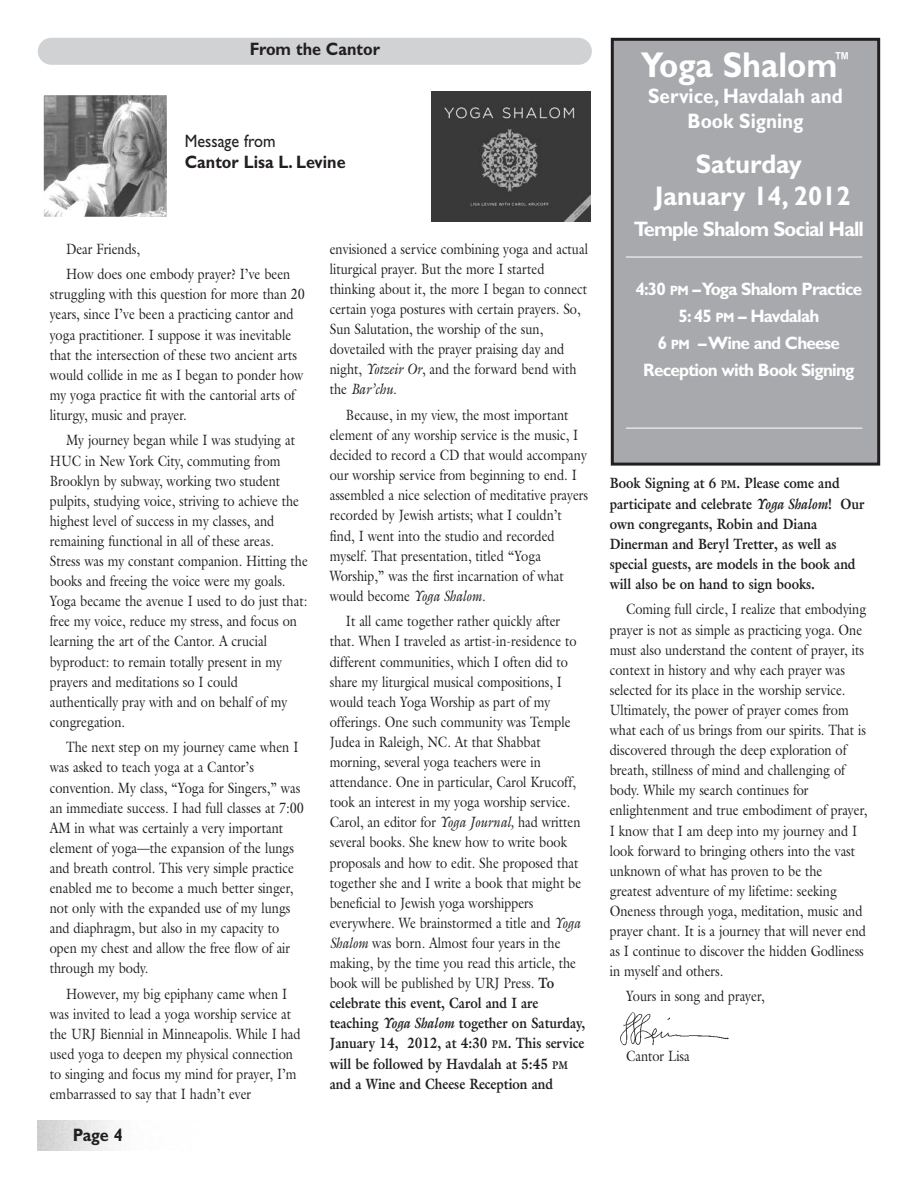
<style>
.page{position:relative;width:918px;height:1188px;background:#fff}
.page>*{position:absolute;margin:0;border:0;box-sizing:border-box;transform-origin:0 0}
.t1{font:700 36px "Gill Sans";color:#fff;scale:.9 1}
.t2{font:700 27px/31.5px "Gill Sans";color:#fff;text-align:center;scale:.95 1}
.t3{font:700 21px/25.5px "Gill Sans";color:#fff;text-align:center;scale:.9 1}
.t4{font:700 21px "Gill Sans";letter-spacing:-.045em;color:#fff;scale:.95 1}
.t5{font:700 18px/27px "Gill Sans";letter-spacing:-.045em;color:#fff;text-align:center;scale:.95 1}
.t6{font:700 18px "Gill Sans";color:#231f20;scale:.9 1}
.t7{font:18px "Gill Sans";color:#231f20;scale:.9 1}
.t8{font:15px/20.1px "Galliard";color:#231f20;scale:.85 1}
.t9{font:700 15px/20.1px "Galliard";color:#231f20;scale:.85 1}
.s1{font-style:italic}
.s2{font-weight:700}
.s3{font-weight:700;font-style:italic}
.s4{font-weight:700;font-size:11.25px}
.s5{font-size:13.5px}
.s6{font-size:11.25px}
</style>
<div class="page">
<img style="left:45px;top:96px;width:121px;height:120px">
<div style="left:38px;top:89px;width:135px;height:134px;border:6px solid #fff"></div>
<div style="left:38px;top:38px;width:554px;height:27px;background:#d1d2d4;border-radius:14px"></div>
<div style="left:612px;top:39px;width:267px;height:425px;background:#a8a9ad"></div>
<div style="left:611px;top:38px;width:269px;height:428px;border:3px solid #231f20"></div>
<img style="left:620px;top:1012px;width:109px;height:33px">
<hr style="left:626px;top:257px;width:236px;height:1px;background:#fff">
<hr style="left:626px;top:428px;width:236px;height:1px;background:#fff">
<img style="left:432px;top:92px;width:159px;height:129px">
<p class="t6" style="left:250px;top:42px;width:146px">From the Cantor</p>
<p class="t7" style="left:185px;top:134px;width:102px">Message from</p>
<p class="t6" style="left:185px;top:156px;width:180px">Cantor Lisa L. Levine</p>
<p class="t8" style="left:66px;top:236px;width:266px;line-height:25.5px">Dear Friends,<br>How does one embody prayer? I’ve been</p>
<p class="t8" style="left:50px;top:284px;width:302px">struggling with this question for more than 20 years, since I’ve been a practicing cantor and yoga practitioner. I suppose it was inevitable that the intersection of these two ancient arts would collide in me as I began to ponder how my yoga practice fit with the cantorial arts of liturgy, music and prayer.</p>
<p class="t8" style="left:50px;top:430px;width:305px;text-indent:16px">My journey began while I was studying at HUC in New York City, commuting from Brooklyn by subway, working two student pulpits, studying voice, striving to achieve the highest level of success in my classes, and remaining functional in all of these areas.<br>Stress was my constant companion. Hitting the books and freeing the voice were my goals.<br>Yoga became the avenue I used to do just that: free my voice, reduce my stress, and focus on learning the art of the Cantor. A crucial byproduct: to remain totally present in my prayers and meditations so I could authentically pray with and on behalf of my congregation.</p>
<p class="t8" style="left:50px;top:737px;width:301px;text-indent:16px">The next step on my journey came when I was asked to teach yoga at a Cantor’s convention. My class, “Yoga for Singers,” was an immediate success. I had full classes at 7:00<br>AM in what was certainly a very important element of yoga—the expansion of the lungs and breath control. This very simple practice enabled me to become a much better singer, not only with the expanded use of my lungs and diaphragm, but also in my capacity to open my chest and allow the free flow of air through my body.</p>
<p class="t8" style="left:50px;top:984px;width:297px;text-indent:16px">However, my big epiphany came when I was invited to lead a yoga worship service at the URJ Biennial in Minneapolis. While I had used yoga to deepen my physical connection to singing and focus my mind for prayer, I’m embarrassed to say that I hadn’t ever</p>
<p class="t6" style="left:73px;top:1128px;width:57px">Page 4</p>
<p class="t8" style="left:330px;top:239px;width:305px">envisioned a service combining yoga and actual liturgical prayer. But the more I started thinking about it, the more I began to connect certain yoga postures with certain prayers. So, Sun Salutation, the worship of the sun, dovetailed with the prayer praising day and night, <span class="s1">Yotzeir Or</span>, and the forward bend with the <span class="s1">Bar’chu</span>.</p>
<p class="t8" style="left:330px;top:405px;width:305px;text-indent:16px">Because, in my view, the most important element of any worship service is the music, I decided to record a CD that would accompany our worship service from beginning to end. I assembled a nice selection of meditative prayers recorded by Jewish artists; what I couldn’t find, I went into the studio and recorded myself. That presentation, titled “Yoga Worship,” was the first incarnation of what would become <span class="s1">Yoga Shalom</span>.</p>
<p class="t8" style="left:330px;top:611px;width:302px;text-indent:16px">It all came together rather quickly after that. When I traveled as artist-in-residence to different communities, which I often did to share my liturgical musical compositions, I would teach Yoga Worship as part of my offerings. One such community was Temple Judea in Raleigh, NC. At that Shabbat morning, several yoga teachers were in attendance. One in particular, Carol Krucoff, took an interest in my yoga worship service.<br>Carol, an editor for <span class="s1">Yoga Journal,</span> had written several books. She knew how to write book proposals and how to edit. She proposed that together she and I write a book that might be beneficial to Jewish yoga worshippers everywhere. We brainstormed a title and <span class="s1">Yoga Shalom</span> was born. Almost four years in the making, by the time you read this article, the book will be published by URJ Press. <span class="s2">To celebrate this event, Carol and I are teaching</span> <span class="s3">Yoga Shalom</span> <span class="s2">together on Saturday, January 14, 2012, at 4:30</span> <span class="s4">PM</span><span class="s2">. This service will be followed by Havdalah at 5:45</span> <span class="s4">PM </span><span class="s2">and a Wine and Cheese Reception and</span></p>
<h1 class="t1" style="left:641px;top:52px;width:234px">Yoga Shalom<sup>™</sup></h1>
<h3 class="t3" style="left:648px;top:85px;width:218px">Service, Havdalah and<br>Book Signing</h3>
<h2 class="t2" style="left:655px;top:151px;width:208px">Saturday<br>January 14, 2012</h2>
<h3 class="t4" style="left:634px;top:221px;width:244px">Temple Shalom Social Hall</h3>
<p class="t5" style="left:635px;top:277px;width:241px">4:30 <span class="s5">PM</span> –Yoga Shalom Practice<br>5: 45 <span class="s5">PM</span> – Havdalah<br>6 <span class="s5">PM</span> –Wine and Cheese<br>Reception with Book Signing</p>
<p class="t9" style="left:610px;top:473px;width:301px">Book Signing at 6 <span class="s6">PM</span>. Please come and participate and celebrate <span class="s1">Yoga Shalom</span>! Our own congregants, Robin and Diana Dinerman and Beryl Tretter, as well as special guests, are models in the book and will also be on hand to sign books.</p>
<p class="t8" style="left:610px;top:599px;width:305px;text-indent:16px">Coming full circle, I realize that embodying prayer is not as simple as practicing yoga. One must also understand the content of prayer, its context in history and why each prayer was selected for its place in the worship service.<br>Ultimately, the power of prayer comes from what each of us brings from our spirits. That is discovered through the deep exploration of breath, stillness of mind and challenging of body. While my search continues for enlightenment and true embodiment of prayer, I know that I am deep into my journey and I look forward to bringing others into the vast unknown of what has proven to be the greatest adventure of my lifetime: seeking Oneness through yoga, meditation, music and prayer chant. It is a journey that will never end as I continue to discover the hidden Godliness in myself and others.</p>
<p class="t8" style="left:626px;top:986px;width:165px">Yours in song and prayer,</p>
<p class="t8" style="left:626px;top:1046px;width:77px">Cantor Lisa</p>
</div>
